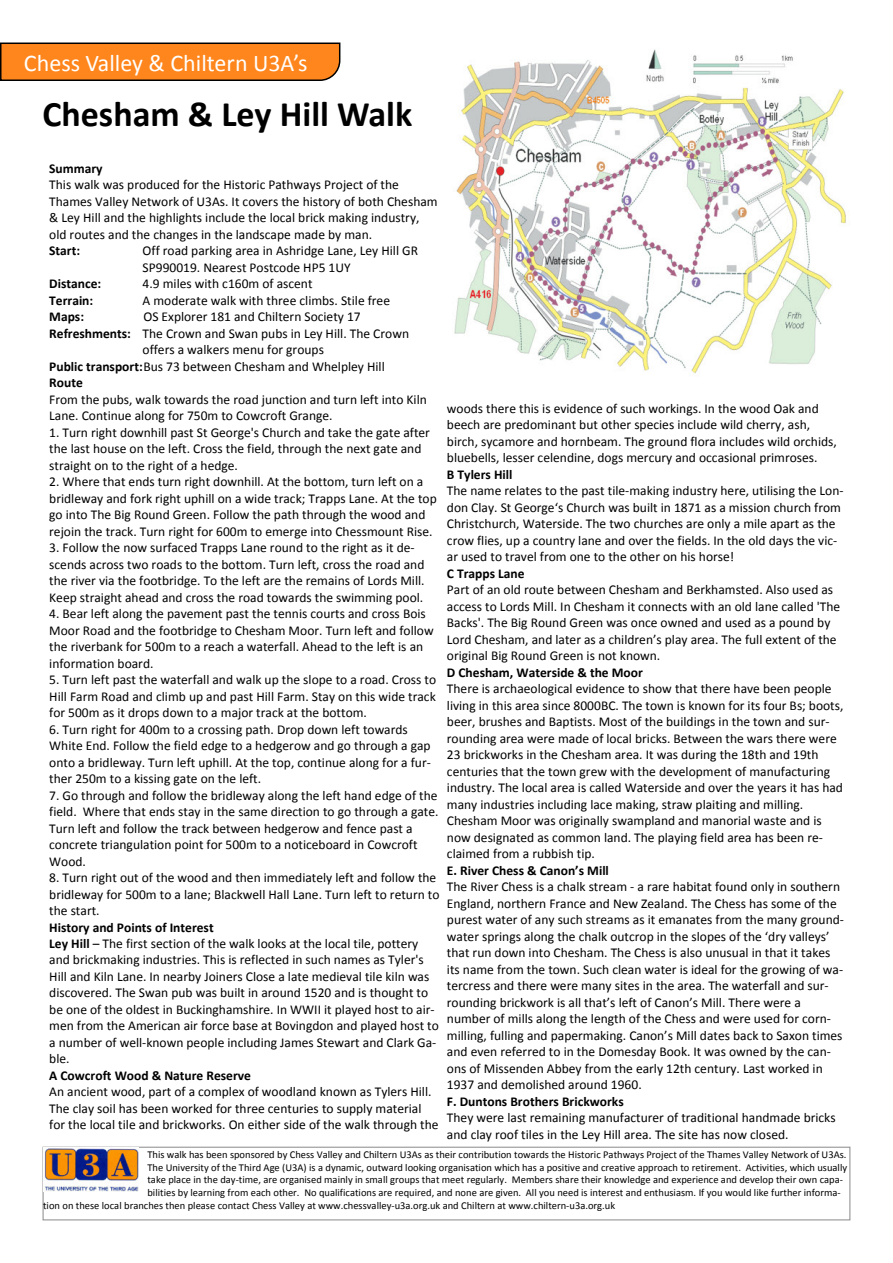
<style>
.page{position:relative;width:893px;height:1263px;background:#fff}
.page>*{position:absolute;margin:0;border:0;box-sizing:border-box;transform-origin:0 0}
.t1{font:700 36px "Calibri";color:#000}
.t2{font:24px "Calibri";color:#fff}
.t3{font:13.5px/16.5px "Calibri";color:#000}
.t4{font:700 13.5px "Calibri";color:#000}
.t5{font:10.5px "Calibri";color:#000}
.s1{font-weight:700}
</style>
<div class="page">
<img style="left:454px;top:49px;width:392px;height:325px">
<svg style="left:0;top:42px;width:341px;height:39px;background:#e97d1e"></svg>
<div style="left:43px;top:1147px;width:807px;height:73px;border:1px solid #969696"></div>
<img style="left:43px;top:1148px;width:96px;height:43px">
<h2 class="t2" style="left:24px;top:53px;width:285px">Chess Valley &amp; Chiltern U3A’s</h2>
<h1 class="t1" style="left:43px;top:99px;width:371px">Chesham &amp; Ley Hill Walk</h1>
<p class="t4" style="left:49px;top:163px;width:55px">Summary</p>
<p class="t3" style="left:49px;top:178px;width:390px">This walk was produced for the Historic Pathways Project of the Thames Valley Network of U3As. It covers the history of both Chesham &amp; Ley Hill and the highlights include the local brick making industry, old routes and the changes in the landscape made by man.</p>
<p class="t4" style="left:49px;top:245px;width:32px">Start:</p>
<p class="t3" style="left:143px;top:244px;width:277px">Off road parking area in Ashridge Lane, Ley Hill GR<br>SP990019. Nearest Postcode HP5 1UY</p>
<p class="t4" style="left:49px;top:278px;width:53px">Distance:</p>
<p class="t3" style="left:143px;top:277px;width:171px">4.9 miles with c160m of ascent</p>
<p class="t4" style="left:49px;top:295px;width:46px">Terrain:</p>
<p class="t3" style="left:143px;top:293px;width:249px">A moderate walk with three climbs. Stile free</p>
<p class="t4" style="left:49px;top:311px;width:36px">Maps:</p>
<p class="t3" style="left:143px;top:310px;width:219px">OS Explorer 181 and Chiltern Society 17</p>
<p class="t3" style="left:49px;top:326px;width:361px"><span class="s1">Refreshments:</span> The Crown and Swan pubs in Ley Hill. The Crown</p>
<p class="t3" style="left:143px;top:343px;width:183px">offers a walkers menu for groups</p>
<p class="t3" style="left:49px;top:359px;width:337px"><span class="s1">Public transport:</span>Bus 73 between Chesham and Whelpley Hill</p>
<p class="t4" style="left:49px;top:377px;width:35px">Route</p>
<p class="t3" style="left:49px;top:392px;width:379px">From the pubs, walk towards the road junction and turn left into Kiln<br>Lane. Continue along for 750m to Cowcroft Grange.</p>
<p class="t3" style="left:49px;top:425px;width:382px">1. Turn right downhill past St George's Church and take the gate after the last house on the left. Cross the field, through the next gate and straight on to the right of a hedge.</p>
<p class="t3" style="left:49px;top:475px;width:389px">2. Where that ends turn right downhill. At the bottom, turn left on a bridleway and fork right uphill on a wide track; Trapps Lane. At the top go into The Big Round Green. Follow the path through the wood and rejoin the track. Turn right for 600m to emerge into Chessmount Rise.</p>
<p class="t3" style="left:49px;top:541px;width:377px">3. Follow the now surfaced Trapps Lane round to the right as it de&shy;scends across two roads to the bottom. Turn left, cross the road and the river via the footbridge. To the left are the remains of Lords Mill.<br>Keep straight ahead and cross the road towards the swimming pool.</p>
<p class="t3" style="left:49px;top:606px;width:386px">4. Bear left along the pavement past the tennis courts and cross Bois Moor Road and the footbridge to Chesham Moor. Turn left and follow the riverbank for 500m to a reach a waterfall. Ahead to the left is an information board.</p>
<p class="t3" style="left:49px;top:672px;width:388px;text-align:justify">5. Turn left past the waterfall and walk up the slope to a road. Cross to Hill Farm Road and climb up and past Hill Farm. Stay on this wide track for 500m as it drops down to a major track at the bottom.</p>
<p class="t3" style="left:49px;top:722px;width:383px">6. Turn right for 400m to a crossing path. Drop down left towards White End. Follow the field edge to a hedgerow and go through a gap onto a bridleway. Turn left uphill. At the top, continue along for a fur&shy;ther 250m to a kissing gate on the left.</p>
<p class="t3" style="left:49px;top:788px;width:391px">7. Go through and follow the bridleway along the left hand edge of the field. Where that ends stay in the same direction to go through a gate.<br>Turn left and follow the track between hedgerow and fence past a concrete triangulation point for 500m to a noticeboard in Cowcroft Wood.</p>
<p class="t3" style="left:49px;top:870px;width:392px">8. Turn right out of the wood and then immediately left and follow the bridleway for 500m to a lane; Blackwell Hall Lane. Turn left to return to the start.</p>
<p class="t3" style="left:49px;top:920px;width:391px"><span class="s1">History and Points of Interest<br>Ley Hill</span> – The first section of the walk looks at the local tile, pottery and brickmaking industries. This is reflected in such names as Tyler's Hill and Kiln Lane. In nearby Joiners Close a late medieval tile kiln was discovered. The Swan pub was built in around 1520 and is thought to be one of the oldest in Buckinghamshire. In WWII it played host to air&shy;men from the American air force base at Bovingdon and played host to a number of well-known people including James Stewart and Clark Ga&shy;ble.</p>
<p class="t4" style="left:49px;top:1070px;width:203px">A Cowcroft Wood &amp; Nature Reserve</p>
<p class="t3" style="left:49px;top:1085px;width:391px">An ancient wood, part of a complex of woodland known as Tylers Hill.<br>The clay soil has been worked for three centuries to supply material for the local tile and brickworks. On either side of the walk through the</p>
<p class="t3" style="left:447px;top:401px;width:391px">woods there this is evidence of such workings. In the wood Oak and beech are predominant but other species include wild cherry, ash, birch, sycamore and hornbeam. The ground flora includes wild orchids, bluebells, lesser celendine, dogs mercury and occasional primroses.</p>
<p class="t4" style="left:447px;top:469px;width:67px">B Tylers Hill</p>
<p class="t3" style="left:447px;top:484px;width:398px">The name relates to the past tile-making industry here, utilising the Lon&shy;don Clay. St George‘s Church was built in 1871 as a mission church from Christchurch, Waterside. The two churches are only a mile apart as the crow flies, up a country lane and over the fields. In the old days the vic&shy;ar used to travel from one to the other on his horse!</p>
<p class="t4" style="left:447px;top:568px;width:79px">C Trapps Lane</p>
<p class="t3" style="left:447px;top:583px;width:395px">Part of an old route between Chesham and Berkhamsted. Also used as access to Lords Mill. In Chesham it connects with an old lane called 'The Backs'. The Big Round Green was once owned and used as a pound by Lord Chesham, and later as a children’s play area. The full extent of the original Big Round Green is not known.</p>
<p class="t4" style="left:447px;top:667px;width:198px">D Chesham, Waterside &amp; the Moor</p>
<p class="t3" style="left:447px;top:682px;width:398px">There is archaeological evidence to show that there have been people living in this area since 8000BC. The town is known for its four Bs; boots, beer, brushes and Baptists. Most of the buildings in the town and sur&shy;rounding area were made of local bricks. Between the wars there were 23 brickworks in the Chesham area. It was during the 18th and 19th centuries that the town grew with the development of manufacturing industry. The local area is called Waterside and over the years it has had many industries including lace making, straw plaiting and milling.<br>Chesham Moor was originally swampland and manorial waste and is now designated as common land. The playing field area has been re&shy;claimed from a rubbish tip.</p>
<p class="t4" style="left:447px;top:864px;width:164px">E. River Chess &amp; Canon’s Mill</p>
<p class="t3" style="left:447px;top:879px;width:399px">The River Chess is a chalk stream - a rare habitat found only in southern England, northern France and New Zealand. The Chess has some of the purest water of any such streams as it emanates from the many ground&shy;water springs along the chalk outcrop in the slopes of the ‘dry valleys’ that run down into Chesham. The Chess is also unusual in that it takes its name from the town. Such clean water is ideal for the growing of wa&shy;tercress and there were many sites in the area. The waterfall and sur&shy;rounding brickwork is all that’s left of Canon’s Mill. There were a number of mills along the length of the Chess and were used for corn&shy;milling, fulling and papermaking. Canon’s Mill dates back to Saxon times and even referred to in the Domesday Book. It was owned by the can&shy;ons of Missenden Abbey from the early 12th century. Last worked in 1937 and demolished around 1960.</p>
<p class="t4" style="left:447px;top:1095px;width:178px">F. Duntons Brothers Brickworks</p>
<p class="t3" style="left:447px;top:1110px;width:390px">They were last remaining manufacturer of traditional handmade bricks and clay roof tiles in the Ley Hill area. The site has now closed.</p>
<p class="t5" style="left:147px;top:1150px;width:701px">This walk has been sponsored by Chess Valley and Chiltern U3As as their contribution towards the Historic Pathways Project of the Thames Valley Network of U3As.</p>
<p class="t5" style="left:147px;top:1163px;width:701px">The University of the Third Age (U3A) is a dynamic, outward looking organisation which has a positive and creative approach to retirement. Activities, which usually</p>
<p class="t5" style="left:147px;top:1175px;width:697px">take place in the day-time, are organised mainly in small groups that meet regularly. Members share their knowledge and experience and develop their own capa-</p>
<p class="t5" style="left:147px;top:1188px;width:695px">bilities by learning from each other. No qualifications are required, and none are given. All you need is interest and enthusiasm. If you would like further informa-</p>
<p class="t5" style="left:43px;top:1201px;width:574px">tion on these local branches then please contact Chess Valley at www.chessvalley-u3a.org.uk and Chiltern at www.chiltern-u3a.org.uk</p>
</div>
